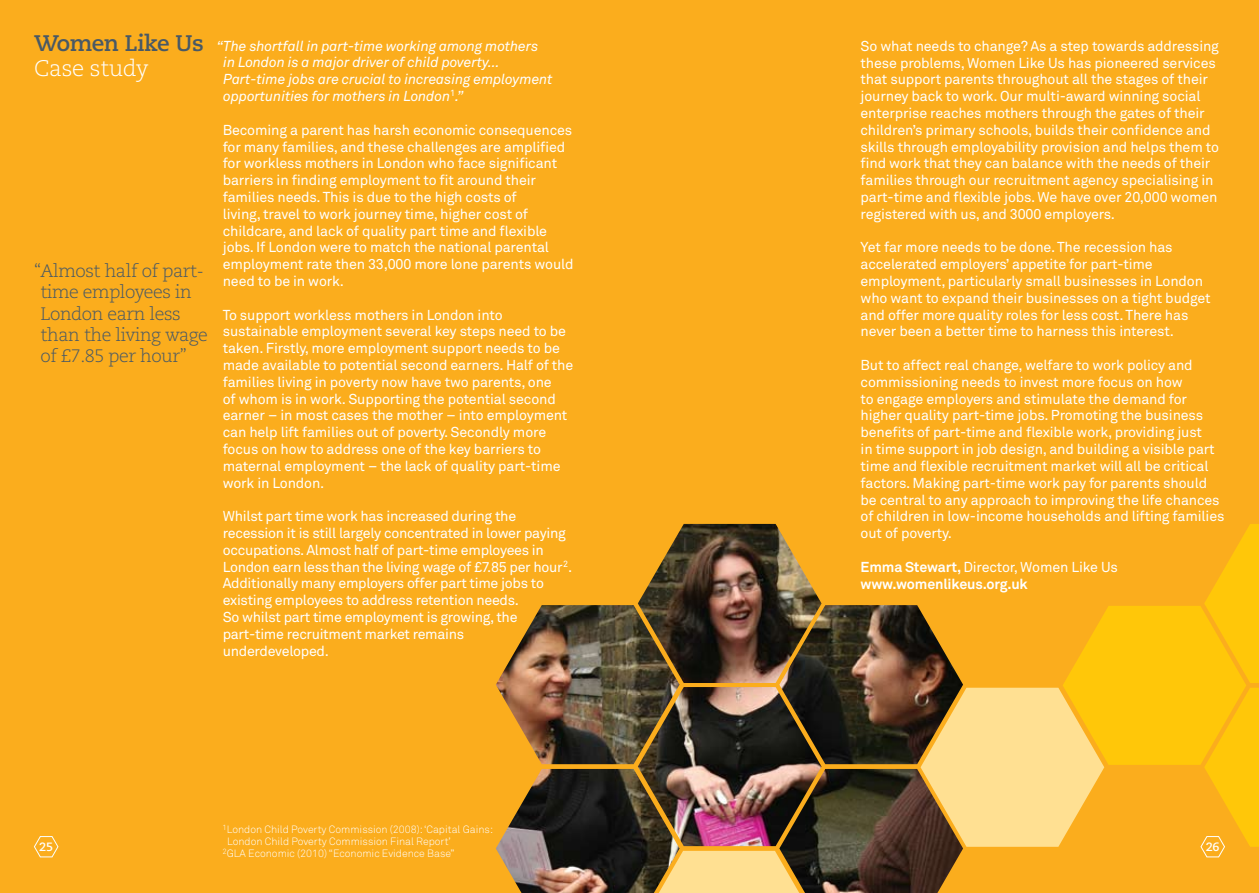
<style>
.page{position:relative;width:1259px;height:893px;background:#fbad1d}
.page>*{position:absolute;margin:0;border:0;box-sizing:border-box;transform-origin:0 0}
.t1{font:700 22.5px "Caecilia LT Std";letter-spacing:-.02em;color:#495965}
.t2{font:300 22.5px "Caecilia LT Std";letter-spacing:-.015em;color:#fff}
.t3{font:300 18px/21px "Caecilia LT Std";letter-spacing:-.025em;color:#495965}
.t4{font:14.25px/16.8px "Akkurat";letter-spacing:-.01em;color:#fff}
.t5{font:italic 14.25px/16.8px "Akkurat";letter-spacing:-.01em;color:#fff}
.t6{font:700 14.25px/16.8px "Akkurat";letter-spacing:-.01em;color:#fff}
.t7{font:700 12px "Caecilia LT Std";color:#fff}
.t8{font:300 10.5px "Akkurat";color:#fff}
.s1{font-weight:400}
</style>
<div class="page">
<img style="left:496px;top:524px;width:462px;height:369px">
<svg style="left:34px;top:836px;width:25px;height:22px"></svg>
<svg style="left:920px;top:524px;width:339px;height:334px"></svg>
<h1 class="t1" style="left:34px;top:30px;width:171px">Women Like Us</h1>
<h1 class="t2" style="left:34px;top:56px;width:116px">Case study</h1>
<p class="t3" style="left:41px;top:261px;width:169px;text-indent:-7px">“Almost half of part&shy;time employees in<br>London earn less than the living wage of £7.85 per hour”</p>
<p class="t5" style="left:223px;top:37px;width:331px;text-indent:-7px">“The shortfall in part-time working among mothers in London is a major driver of child poverty… Part-time jobs are crucial to increasing employment opportunities for mothers in London<sup>1</sup>.”</p>
<p class="t4" style="left:860px;top:37px;width:360px">So what needs to change? As a step towards addressing these problems, Women Like Us has pioneered services that support parents throughout all the stages of their journey back to work. Our multi-award winning social enterprise reaches mothers through the gates of their children’s primary schools, builds their confidence and skills through employability provision and helps them to find work that they can balance with the needs of their families through our recruitment agency specialising in part-time and flexible jobs. We have over 20,000 women registered with us, and 3000 employers.</p>
<p class="t4" style="left:860px;top:239px;width:352px">Yet far more needs to be done. The recession has accelerated employers’ appetite for part-time employment, particularly small businesses in London who want to expand their businesses on a tight budget and offer more quality roles for less cost. There has never been a better time to harness this interest.</p>
<p class="t4" style="left:860px;top:356px;width:365px">But to affect real change, welfare to work policy and commissioning needs to invest more focus on how<br>to engage employers and stimulate the demand for higher quality part-time jobs. Promoting the business benefits of part-time and flexible work, providing just<br>in time support in job design, and building a visible part time and flexible recruitment market will all be critical factors. Making part-time work pay for parents should be central to any approach to improving the life chances of children in low-income households and lifting families out of poverty.</p>
<p class="t6" style="left:860px;top:558px;width:259px">Emma Stewart, <span class="s1">Director, Women Like Us </span>www.womenlikeus.org.uk</p>
<p class="t4" style="left:223px;top:121px;width:352px">Becoming a parent has harsh economic consequences for many families, and these challenges are amplified for workless mothers in London who face significant barriers in finding employment to fit around their families needs. This is due to the high costs of<br>living, travel to work journey time, higher cost of childcare, and lack of quality part time and flexible jobs. If London were to match the national parental employment rate then 33,000 more lone parents would need to be in work.</p>
<p class="t4" style="left:223px;top:306px;width:352px">To support workless mothers in London into sustainable employment several key steps need to be taken. Firstly, more employment support needs to be made available to potential second earners. Half of the families living in poverty now have two parents, one<br>of whom is in work. Supporting the potential second earner – in most cases the mother – into employment can help lift families out of poverty. Secondly more focus on how to address one of the key barriers to maternal employment – the lack of quality part-time work in London.</p>
<p class="t4" style="left:223px;top:508px;width:351px">Whilst part time work has increased during the recession it is still largely concentrated in lower paying occupations. Almost half of part-time employees in London earn less than the living wage of £7.85 per hour<sup>2</sup>.<br>Additionally many employers offer part time jobs to existing employees to address retention needs.<br>So whilst part time employment is growing, the part-time recruitment market remains underdeveloped.</p>
<p class="t8" style="left:223px;top:823px;width:272px"><sup>1</sup>London Child Poverty Commission (2008): ‘Capital Gains:</p>
<p class="t8" style="left:227px;top:835px;width:225px">London Child Poverty Commission Final Report’</p>
<p class="t8" style="left:223px;top:847px;width:233px"><sup>2</sup>GLA Economic (2010) “Economic Evidence Base”</p>
<p class="t7" style="left:39px;top:840px;width:15px">25</p>
<p class="t7" style="left:1205px;top:840px;width:15px">26</p>
</div>
